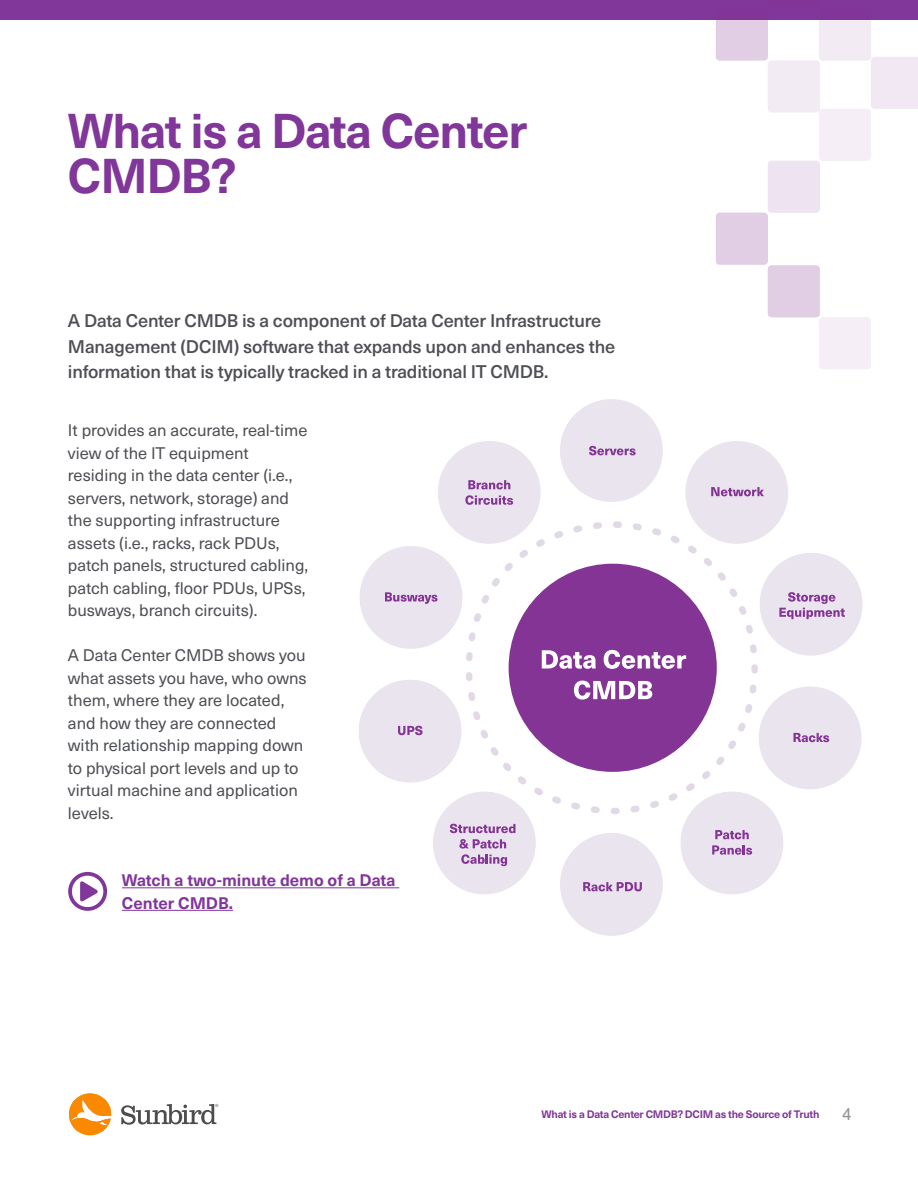
<style>
.page{position:relative;width:918px;height:1188px;background:#fff}
.page>*{position:absolute;margin:0;border:0;box-sizing:border-box;transform-origin:0 0}
.t1{font:700 48px/45px "Neue Haas Unica W1 G";letter-spacing:-.025em;color:#813699}
.t2{font:500 18px/25.5px "Neue Haas Unica W1 G";letter-spacing:-.01em;color:#4d4f54}
.t3{font:16.5px/22.5px "Neue Haas Unica W1 G";color:#4d4f54}
.t4{font:700 16.5px/22.5px "Neue Haas Unica W1 G";color:#813699}
.t5{font:700 10.65px "Neue Haas Unica W1 G";letter-spacing:-.025em;color:#813699}
.t6{font:4.65px "Nimbus San";color:#4d4d4d}
.s1{font-family:"Nimbus San";font-weight:400;font-size:18px;color:#939598}
</style>
<div class="page">
<svg style="left:121px;top:1104px;width:95px;height:21px"></svg>
<svg style="left:69px;top:1093px;width:42px;height:42px"></svg>
<div style="left:0;top:0;width:918px;height:20px;background:#813699"></div>
<div style="left:768px;top:161px;width:52px;height:52px;background:#eee3f0;border-radius:4px"></div>
<div style="left:716px;top:213px;width:52px;height:52px;background:#e1cde4;border-radius:4px"></div>
<div style="left:871px;top:57px;width:47px;height:52px;background:#f1e8f3"></div>
<div style="left:768px;top:60px;width:52px;height:53px;background:#f3ebf4;border-radius:4px"></div>
<svg style="left:819px;top:8px;width:52px;height:53px;fill:#f3ebf4"></svg>
<div style="left:819px;top:109px;width:52px;height:52px;background:#f5eef6;border-radius:4px"></div>
<div style="left:819px;top:317px;width:52px;height:52px;background:#f5eef6;border-radius:4px"></div>
<div style="left:768px;top:265px;width:52px;height:52px;background:#e1cde4;border-radius:4px"></div>
<svg style="left:716px;top:8px;width:52px;height:53px;fill:#e1cde4"></svg>
<hr style="left:122px;top:887px;width:277px;height:1px;background:#813699">
<hr style="left:122px;top:910px;width:111px;height:1px;background:#813699">
<div style="left:560px;top:399px;width:103px;height:103px;background:#e9e4ed;border-radius:50%"></div>
<div style="left:560px;top:833px;width:103px;height:103px;background:#e9e4ed;border-radius:50%"></div>
<div style="left:359px;top:680px;width:102px;height:103px;background:#e9e4ed;border-radius:50%"></div>
<div style="left:433px;top:792px;width:103px;height:102px;background:#e9e4ed;border-radius:50%"></div>
<div style="left:360px;top:546px;width:102px;height:103px;background:#e9e4ed;border-radius:50%"></div>
<div style="left:438px;top:441px;width:103px;height:103px;background:#e9e4ed;border-radius:50%"></div>
<div style="left:760px;top:553px;width:102px;height:103px;background:#e9e4ed;border-radius:50%"></div>
<div style="left:685px;top:441px;width:103px;height:103px;background:#e9e4ed;border-radius:50%"></div>
<div style="left:759px;top:687px;width:103px;height:102px;background:#e9e4ed;border-radius:50%"></div>
<div style="left:681px;top:792px;width:102px;height:102px;background:#e9e4ed;border-radius:50%"></div>
<svg style="left:466px;top:521px;width:292px;height:293px"></svg>
<svg style="left:542px;top:650px;width:54px;height:19px"></svg>
<svg style="left:604px;top:650px;width:82px;height:19px"></svg>
<svg style="left:574px;top:681px;width:78px;height:19px"></svg>
<svg style="left:589px;top:446px;width:47px;height:9px"></svg>
<svg style="left:711px;top:487px;width:53px;height:9px"></svg>
<svg style="left:779px;top:592px;width:66px;height:27px"></svg>
<svg style="left:794px;top:733px;width:35px;height:9px"></svg>
<svg style="left:715px;top:830px;width:34px;height:9px"></svg>
<svg style="left:712px;top:845px;width:40px;height:10px"></svg>
<svg style="left:583px;top:882px;width:59px;height:9px"></svg>
<svg style="left:398px;top:726px;width:25px;height:9px"></svg>
<svg style="left:385px;top:592px;width:53px;height:12px"></svg>
<svg style="left:468px;top:480px;width:42px;height:9px"></svg>
<svg style="left:465px;top:495px;width:48px;height:10px"></svg>
<svg style="left:450px;top:824px;width:65px;height:9px"></svg>
<svg style="left:459px;top:839px;width:48px;height:27px"></svg>
<svg style="left:68px;top:872px;width:39px;height:39px"></svg>
<p class="t1" style="left:68px;top:105px;width:461px">What is a Data Center<br>CMDB?</p>
<p class="t2" style="left:68px;top:307px;width:549px">A Data Center CMDB is a component of Data Center Infrastructure<br>Management (DCIM) software that expands upon and enhances the information that is typically tracked in a traditional IT CMDB.</p>
<p class="t3" style="left:68px;top:418px;width:242px">It provides an accurate, real-time view of the IT equipment residing in the data center (i.e., servers, network, storage) and the supporting infrastructure assets (i.e., racks, rack PDUs, patch panels, structured cabling, patch cabling, floor PDUs, UPSs, busways, branch circuits).</p>
<p class="t3" style="left:68px;top:643px;width:240px">A Data Center CMDB shows you what assets you have, who owns them, where they are located, and how they are connected with relationship mapping down to physical port levels and up to virtual machine and application levels.</p>
<p class="t4" style="left:122px;top:868px;width:275px">Watch a two-minute demo of a Data<br>Center CMDB.</p>
<p class="t6" style="left:215px;top:1103px;width:5px">®</p>
<p class="t5" style="left:542px;top:1106px;width:312px">What is a Data Center CMDB? DCIM as the Source of Truth <span class="s1">4</span></p>
</div>
